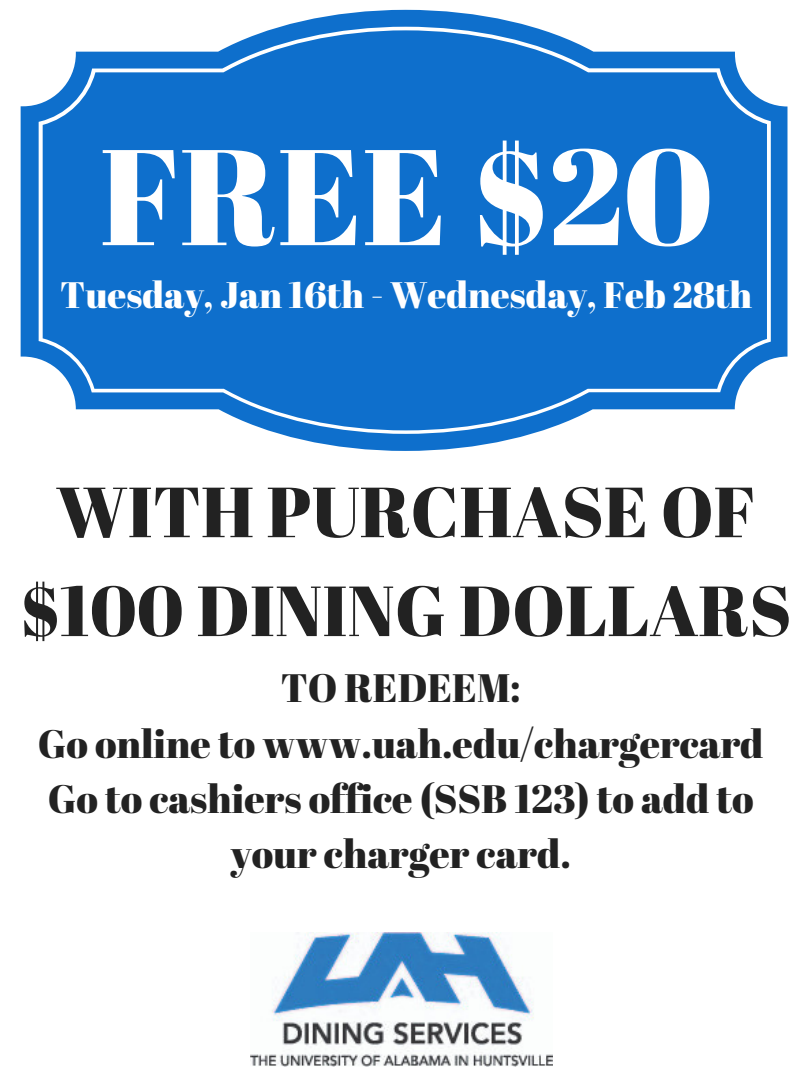
<style>
.page{position:relative;width:810px;height:1080px;background:#fff}
.page>*{position:absolute;margin:0;border:0;box-sizing:border-box;transform-origin:0 0}
.t1{font:135.81px "Abril Fatface";color:#fff}
.t2{font:70.75px/98.9px "Abril Fatface";color:#222;text-align:center}
.t3{font:39.62px/55.3px "Abril Fatface";color:#222;text-align:center}
.t4{font:36.81px "Abril Fatface";color:#fff}
</style>
<div class="page">
<img style="left:250px;top:932px;width:302px;height:135px">
<svg style="left:21px;top:10px;width:766px;height:441px"></svg>
<svg style="left:39px;top:27px;width:732px;height:407px;background:#297fd1"></svg>
<h1 class="t1" style="left:100px;top:101px;width:615px">FREE $20</h1>
<p class="t4" style="left:60px;top:269px;width:694px">Tuesday, Jan 16th - Wednesday, Feb 28th</p>
<h2 class="t2" style="left:20px;top:461px;width:773px">WITH PURCHASE OF $100 DINING DOLLARS</h2>
<p class="t3" style="left:38px;top:659px;width:727px">TO REDEEM:<br>Go online to www.uah.edu/chargercard<br>Go to cashiers office (SSB 123) to add to your charger card.</p>
</div>
